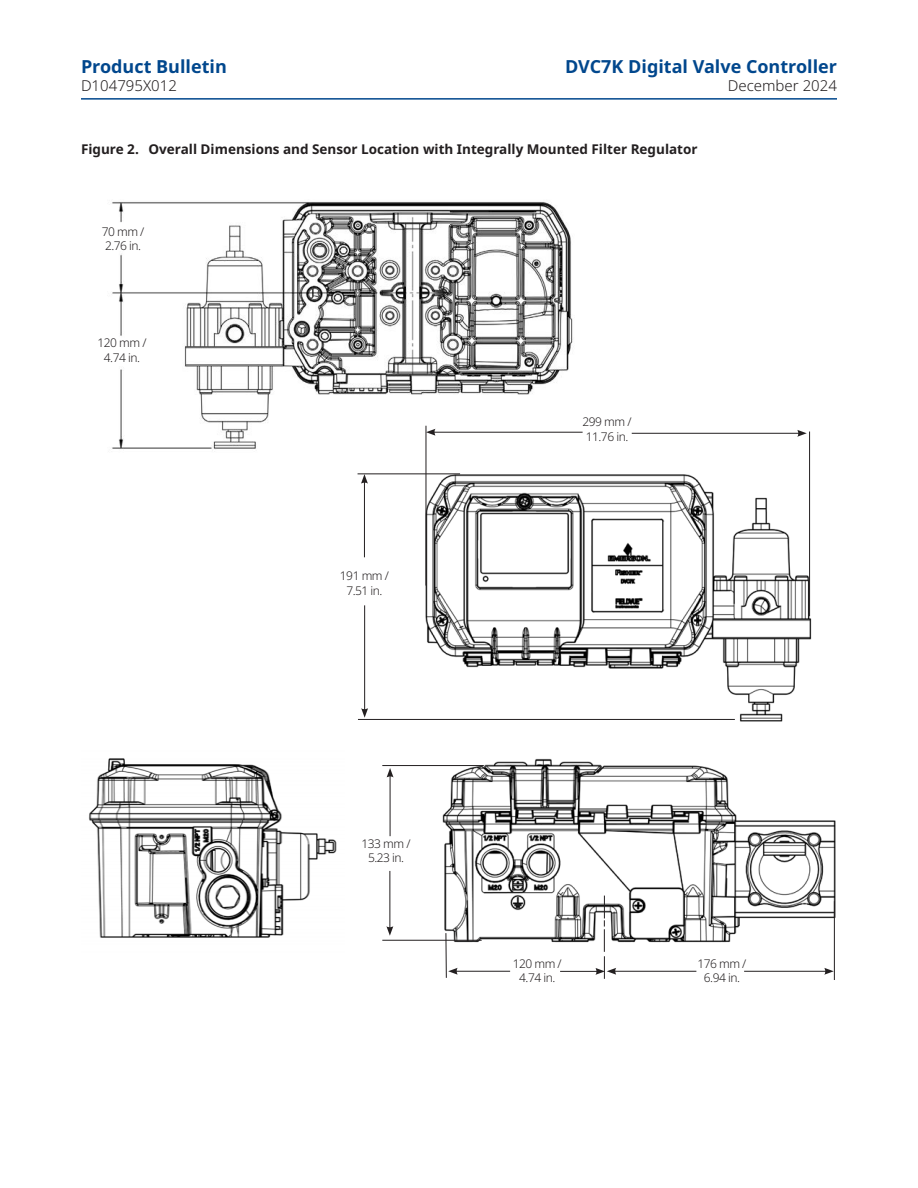
<style>
.page{position:relative;width:918px;height:1188px;background:#fff}
.page>*{position:absolute;margin:0;border:0;box-sizing:border-box;transform-origin:0 0}
.t1{font:700 18px "Noto Sans";color:#01478d}
.t2{font:300 15px "Noto Sans";color:#231f20}
.t3{font:700 13.5px "Noto Sans";color:#231f20}
._01_Body_text{font:300 12px/14.4px "Noto Sans";letter-spacing:-.04em;color:#231f20;text-align:center}
</style>
<div class="page">
<hr style="left:81px;top:98px;width:756px;height:2px;background:#01478d">
<img style="left:112px;top:202px;width:471px;height:263px">
<img style="left:421px;top:465px;width:391px;height:257px">
<hr style="left:358px;top:473px;width:102px;height:1px;background:#231f20">
<hr style="left:358px;top:719px;width:377px;height:1px;background:#231f20">
<hr style="left:809px;top:432px;width:1px;height:184px;background:#231f20">
<hr style="left:426px;top:426px;width:1px;height:160px;background:#231f20">
<hr style="left:364px;top:481px;width:1px;height:76px;background:#231f20">
<svg style="left:361px;top:474px;width:7px;height:10px"></svg>
<hr style="left:364px;top:605px;width:1px;height:106px;background:#231f20">
<svg style="left:361px;top:708px;width:7px;height:10px"></svg>
<hr style="left:433px;top:432px;width:150px;height:1px;background:#231f20">
<svg style="left:426px;top:429px;width:10px;height:7px"></svg>
<hr style="left:632px;top:433px;width:168px;height:1px;background:#231f20">
<svg style="left:797px;top:430px;width:10px;height:7px"></svg>
<img style="left:433px;top:758px;width:403px;height:202px">
<hr style="left:390px;top:871px;width:1px;height:58px;background:#231f20">
<svg style="left:386px;top:926px;width:7px;height:10px"></svg>
<hr style="left:390px;top:775px;width:1px;height:61px;background:#231f20">
<svg style="left:387px;top:768px;width:7px;height:9px"></svg>
<hr style="left:382px;top:940px;width:100px;height:1px;background:#231f20">
<hr style="left:382px;top:765px;width:102px;height:1px;background:#231f20">
<hr style="left:834px;top:901px;width:1px;height:79px;background:#231f20">
<hr style="left:446px;top:933px;width:1px;height:45px;background:#231f20">
<hr style="left:455px;top:971px;width:55px;height:1px;background:#231f20">
<svg style="left:448px;top:968px;width:10px;height:7px"></svg>
<hr style="left:614px;top:971px;width:82px;height:1px;background:#231f20">
<hr style="left:560px;top:971px;width:38px;height:1px;background:#231f20">
<hr style="left:744px;top:971px;width:83px;height:1px;background:#231f20">
<svg style="left:824px;top:968px;width:10px;height:7px"></svg>
<svg style="left:595px;top:896px;width:21px;height:83px"></svg>
<img style="left:89px;top:758px;width:248px;height:180px">
<h1 class="t1" style="left:81px;top:57px;width:147px">Product Bulletin</h1>
<h1 class="t1" style="left:565px;top:57px;width:273px">DVC7K Digital Valve Controller</h1>
<p class="t2" style="left:81px;top:77px;width:97px">D104795X012</p>
<p class="t2" style="left:728px;top:77px;width:111px">December 2024</p>
<p class="t3" style="left:81px;top:141px;width:618px">Figure 2. Overall Dimensions and Sensor Location with Integrally Mounted Filter Regulator</p>
<p class="_01_Body_text" style="left:102px;top:225px;width:44px;text-align:left">70 mm /<br>2.76 in.</p>
<p class="_01_Body_text" style="left:97px;top:336px;width:51px">120 mm /<br>4.74 in.</p>
<p class="_01_Body_text" style="left:340px;top:569px;width:51px">191 mm /<br>7.51 in.</p>
<p class="_01_Body_text" style="left:362px;top:836px;width:51px">133 mm /<br>5.23 in.</p>
<p class="_01_Body_text" style="left:583px;top:415px;width:51px;text-align:left">299 mm /<br>11.76 in.</p>
<p class="_01_Body_text" style="left:513px;top:957px;width:51px">120 mm /<br>4.74 in.</p>
<p class="_01_Body_text" style="left:697px;top:957px;width:51px">176 mm /<br>6.94 in.</p>
</div>
